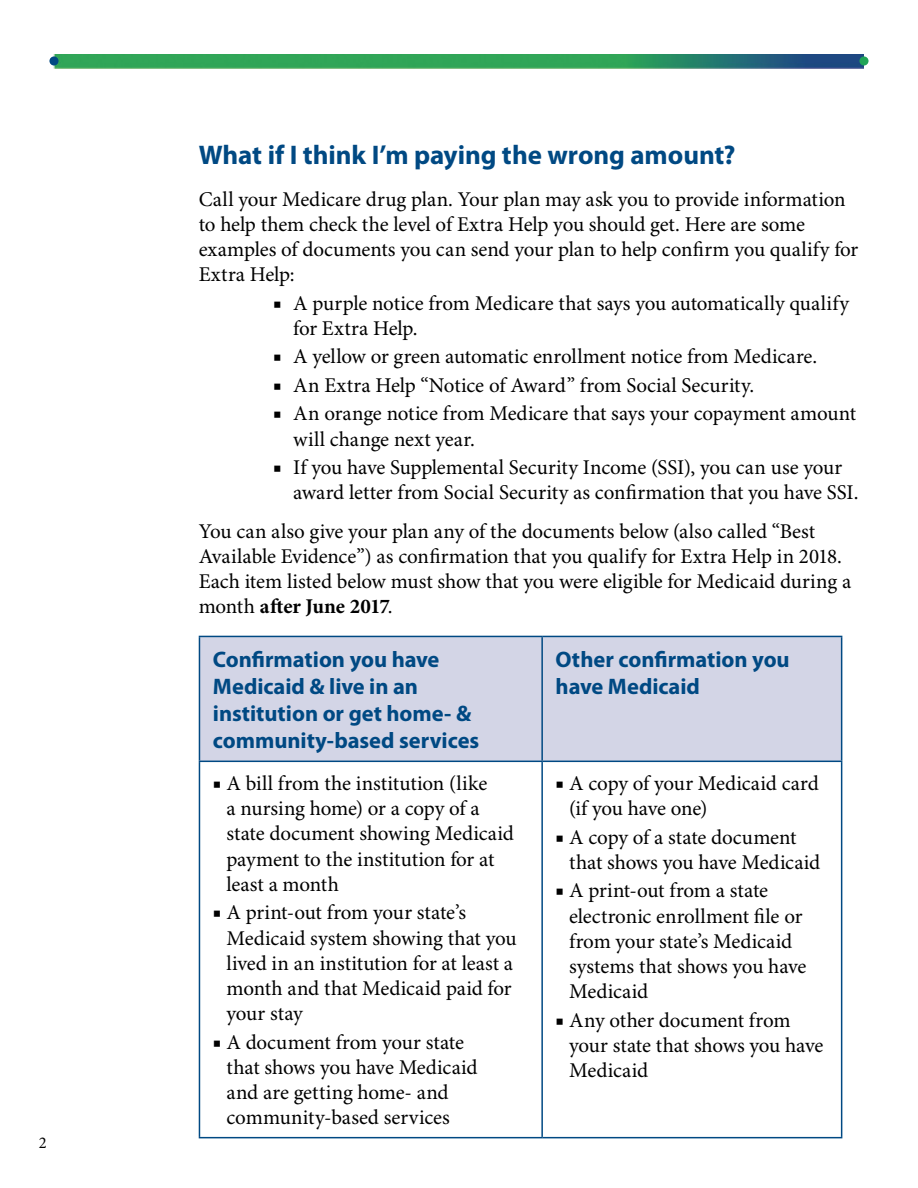
<style>
.page{position:relative;width:918px;height:1188px;background:#fff}
.page>*{position:absolute;margin:0;border:0;box-sizing:border-box;transform-origin:0 0}
.Text{font:700 27px "Myriad Pro";letter-spacing:-.005em;color:#004983}
.Heading_2{font:700 22.5px/27px "Myriad Pro";letter-spacing:-.005em;color:#004983}
.Text-2{font:21px/25.2px "Minion Pro";letter-spacing:-.005em;color:#000}
.Text_before_bullet{font:21px/25.2px "Minion Pro";letter-spacing:-.005em;color:#000}
.t1{font:16.5px "Minion Pro";color:#000}
.s1{font-weight:700}
</style>
<div class="page">
<img style="left:53px;top:54px;width:811px;height:14px">
<svg style="left:49px;top:56px;width:10px;height:10px"></svg>
<svg style="left:859px;top:56px;width:10px;height:10px"></svg>
<div style="left:200px;top:637px;width:641px;height:124px;background:#d3d5e6"></div>
<hr style="left:199px;top:637px;width:1px;height:124px;background:#004983">
<hr style="left:199px;top:636px;width:343px;height:1px;background:#004983">
<hr style="left:199px;top:761px;width:343px;height:1px;background:#004983">
<hr style="left:541px;top:637px;width:2px;height:124px;background:#004983">
<hr style="left:542px;top:636px;width:300px;height:1px;background:#004983">
<hr style="left:841px;top:637px;width:1px;height:124px;background:#004983">
<hr style="left:542px;top:761px;width:300px;height:1px;background:#004983">
<hr style="left:199px;top:762px;width:1px;height:375px;background:#004983">
<hr style="left:199px;top:1137px;width:343px;height:1px;background:#004983">
<hr style="left:541px;top:762px;width:2px;height:375px;background:#004983">
<hr style="left:841px;top:762px;width:1px;height:375px;background:#004983">
<hr style="left:542px;top:1137px;width:300px;height:1px;background:#004983">
<p class="t1" style="left:39px;top:1133px;width:9px">2</p>
<h2 class="Text" style="left:199px;top:140px;width:538px">What if I think I’m paying the wrong amount?</h2>
<p class="Text_before_bullet" style="left:199px;top:187px;width:661px">Call your Medicare drug plan. Your plan may ask you to provide information to help them check the level of Extra Help you should get. Here are some examples of documents you can send your plan to help confirm you qualify for Extra Help:</p>
<p class="Text-2" style="left:293px;top:291px;width:557px;text-indent:-20px">■ A purple notice from Medicare that says you automatically qualify for Extra Help.</p>
<p class="Text-2" style="left:273px;top:345px;width:546px">■ A yellow or green automatic enrollment notice from Medicare.</p>
<p class="Text-2" style="left:273px;top:373px;width:483px">■ An Extra Help “Notice of Award” from Social Security.</p>
<p class="Text-2" style="left:293px;top:402px;width:565px;text-indent:-20px">■ An orange notice from Medicare that says your copayment amount will change next year.</p>
<p class="Text-2" style="left:293px;top:456px;width:567px;text-indent:-20px">■ If you have Supplemental Security Income (SSI), you can use your award letter from Social Security as confirmation that you have SSI.</p>
<h2 class="Text-2" style="left:199px;top:519px;width:654px">You can also give your plan any of the documents below (also called “Best Available Evidence”) as confirmation that you qualify for Extra Help in 2018.<br>Each item listed below must show that you were eligible for Medicaid during a month <span class="s1">after June 2017</span>.</h2>
<h2 class="Heading_2" style="left:213px;top:646px;width:268px">Confirmation you have<br>Medicaid &amp; live in an institution or get home- &amp; community-based services</h2>
<h2 class="Heading_2" style="left:556px;top:646px;width:236px">Other confirmation you have Medicaid</h2>
<p class="Text-2" style="left:226px;top:772px;width:289px;text-indent:-14px">■ A bill from the institution (like<br>a nursing home) or a copy of a state document showing Medicaid payment to the institution for at least a month</p>
<p class="Text-2" style="left:226px;top:901px;width:292px;text-indent:-14px">■ A print-out from your state’s<br>Medicaid system showing that you lived in an institution for at least a month and that Medicaid paid for your stay</p>
<p class="Text-2" style="left:226px;top:1030px;width:253px;text-indent:-14px">■ A document from your state that shows you have Medicaid and are getting home- and community-based services</p>
<p class="Text-2" style="left:569px;top:772px;width:251px;text-indent:-14px">■ A copy of your Medicaid card (if you have one)</p>
<p class="Text-2" style="left:569px;top:825px;width:253px;text-indent:-14px">■ A copy of a state document that shows you have Medicaid</p>
<p class="Text-2" style="left:569px;top:879px;width:239px;text-indent:-14px">■ A print-out from a state electronic enrollment file or from your state’s Medicaid systems that shows you have<br>Medicaid</p>
<p class="Text-2" style="left:569px;top:1008px;width:256px;text-indent:-14px">■ Any other document from your state that shows you have<br>Medicaid</p>
</div>
